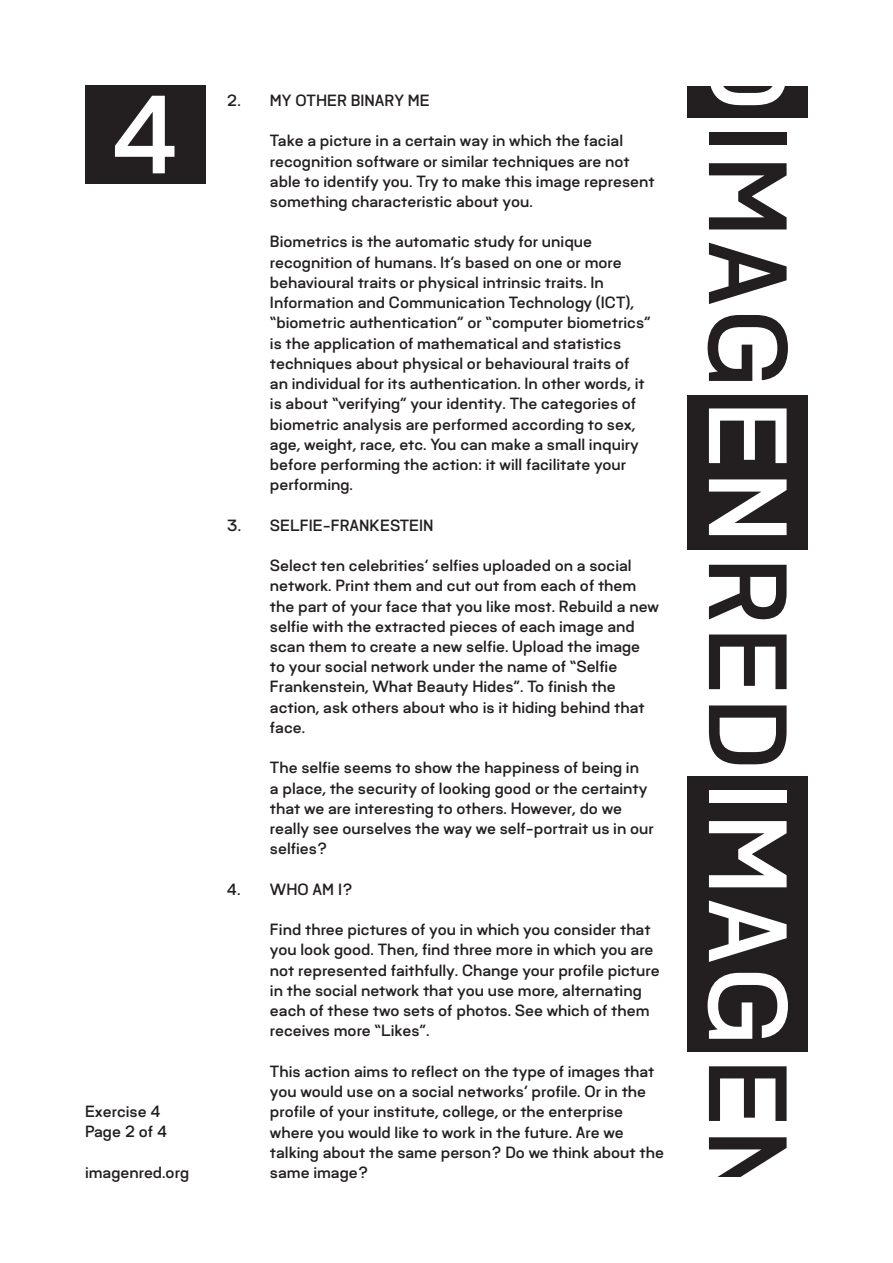
<style>
.page{position:relative;width:893px;height:1263px;background:#fff}
.page>*{position:absolute;margin:0;border:0;box-sizing:border-box;transform-origin:0 0}
.t1{font:600 102.9px "Rather";letter-spacing:.03em;color:#231f20}
.t2{font:600 102.75px "Rather";color:#fff}
.t3{font:600 15px/20.2px "Rather";color:#231f20}
.s1{color:#fff}
</style>
<div class="page">
<div style="left:687px;top:0;width:121px;height:118px;background:#231f20"></div>
<div style="left:682px;top:0;width:149px;height:85px;background:#fff"></div>
<div style="left:687px;top:776px;width:121px;height:277px;background:#231f20"></div>
<div style="left:687px;top:395px;width:121px;height:154px;background:#231f20"></div>
<div style="left:85px;top:85px;width:120px;height:99px;background:#231f20"></div>
<h2 class="t2" style="left:110px;top:69px;width:71px">4</h2>
<p class="t3" style="left:85px;top:1101px;width:84px">Exercise 4<br>Page 2 of 4</p>
<p class="t3" style="left:85px;top:1162px;width:106px">imagenred.org</p>
<p class="t3" style="left:227px;top:90px;width:204px">2. MY OTHER BINARY ME</p>
<p class="t3" style="left:270px;top:131px;width:386px">Take a picture in a certain way in which the facial recognition software or similar techniques are not able to identify you. Try to make this image represent something characteristic about you.</p>
<p class="t3" style="left:270px;top:232px;width:382px">Biometrics is the automatic study for unique recognition of humans. It’s based on one or more behavioural traits or physical intrinsic traits. In Information and Communication Technology (ICT), “biometric authentication” or “computer biometrics” is the application of mathematical and statistics techniques about physical or behavioural traits of an individual for its authentication. In other words, it is about “verifying” your identity. The categories of biometric analysis are performed according to sex, age, weight, race, etc. You can make a small inquiry before performing the action: it will facilitate your performing.</p>
<p class="t3" style="left:227px;top:515px;width:208px">3. SELFIE-FRANKESTEIN</p>
<p class="t3" style="left:270px;top:555px;width:390px">Select ten celebrities’ selfies uploaded on a social network. Print them and cut out from each of them the part of your face that you like most. Rebuild a new selfie with the extracted pieces of each image and scan them to create a new selfie. Upload the image to your social network under the name of “Selfie Frankenstein, What Beauty Hides”. To finish the action, ask others about who is it hiding behind that face.</p>
<p class="t3" style="left:270px;top:758px;width:385px">The selfie seems to show the happiness of being in<br>a place, the security of looking good or the certainty that we are interesting to others. However, do we really see ourselves the way we self-portrait us in our selfies?</p>
<p class="t3" style="left:227px;top:879px;width:127px">4. WHO AM I?</p>
<p class="t3" style="left:270px;top:919px;width:391px">Find three pictures of you in which you consider that you look good. Then, find three more in which you are not represented faithfully. Change your profile picture in the social network that you use more, alternating each of these two sets of photos. See which of them receives more “Likes”.</p>
<p class="t3" style="left:270px;top:1061px;width:395px">This action aims to reflect on the type of images that you would use on a social networks’ profile. Or in the profile of your institute, college, or the enterprise where you would like to work in the future. Are we talking about the same person? Do we think about the same image?</p>
<h1 class="t1" style="left:813px;top:-32px;width:1234px;rotate:90deg"><span class="s1">ED</span>IMAG<span class="s1">EN</span>RED<span class="s1">IMAG</span>EN</h1>
</div>
